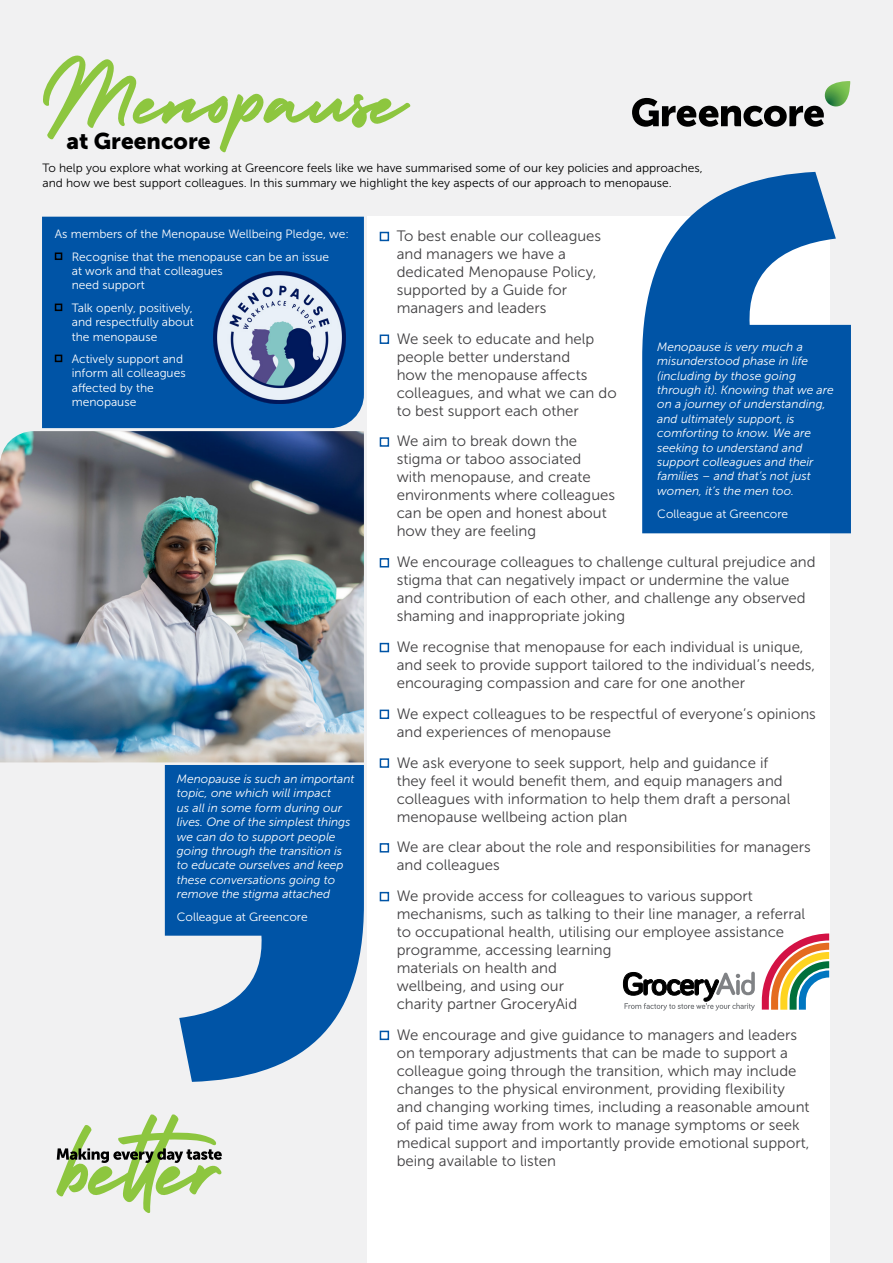
<style>
.page{position:relative;width:893px;height:1263px;background:#f1f1f2}
.page>*{position:absolute;margin:0;border:0;box-sizing:border-box;transform-origin:0 0}
.t1{font:65.55px "Holiday Free";color:#8dc63f}
.t2{font:22.65px "Museo Sans 900";color:#000}
.t3{font:15px/18px "Museo Sans 300";color:#414042}
.t4{font:italic 12px/14.4px "Museo Sans 300";color:#fff}
.t5{font:12px/14.4px "Museo Sans 300";color:#fff}
.t6{font:12px/14.4px "Museo Sans 300";color:#000}
</style>
<div class="page">
<div style="left:367px;top:217px;width:462px;height:1046px;background:#fff"></div>
<div style="left:380px;top:232px;width:9px;height:9px;border:2px solid #0054a6"></div>
<div style="left:380px;top:334px;width:9px;height:10px;border:2px solid #0054a6"></div>
<div style="left:380px;top:437px;width:9px;height:10px;border:2px solid #0054a6"></div>
<div style="left:380px;top:558px;width:9px;height:9px;border:2px solid #0054a6"></div>
<div style="left:380px;top:643px;width:9px;height:9px;border:2px solid #0054a6"></div>
<div style="left:380px;top:710px;width:9px;height:9px;border:2px solid #0054a6"></div>
<div style="left:380px;top:758px;width:9px;height:10px;border:2px solid #0054a6"></div>
<div style="left:380px;top:843px;width:9px;height:9px;border:2px solid #0054a6"></div>
<div style="left:380px;top:892px;width:9px;height:9px;border:2px solid #0054a6"></div>
<div style="left:380px;top:1031px;width:9px;height:9px;border:2px solid #0054a6"></div>
<svg style="left:632px;top:81px;width:219px;height:46px"></svg>
<div style="left:42px;top:217px;width:322px;height:211px;background:#0054a6"></div>
<div style="left:55px;top:252px;width:7px;height:8px;border:2px solid #000"></div>
<div style="left:55px;top:304px;width:7px;height:7px;border:2px solid #000"></div>
<div style="left:55px;top:355px;width:7px;height:7px;border:2px solid #000"></div>
<img style="left:213px;top:272px;width:132px;height:132px">
<svg style="left:165px;top:765px;width:199px;height:317px;fill:#0054a6"></svg>
<svg style="left:56px;top:1114px;width:166px;height:99px"></svg>
<svg style="left:642px;top:172px;width:209px;height:361px;fill:#0054a6"></svg>
<svg style="left:762px;top:933px;width:67px;height:77px"></svg>
<svg style="left:623px;top:972px;width:132px;height:39px"></svg>
<img style="left:0;top:431px;width:364px;height:331px">
<h1 class="t1" style="left:40px;top:56px;width:368px">Menopause</h1>
<h2 class="t2" style="left:67px;top:128px;width:146px">at Greencore</h2>
<p class="t6" style="left:43px;top:161px;width:662px">To help you explore what working at Greencore feels like we have summarised some of our key policies and approaches, and how we best support colleagues. In this summary we highlight the key aspects of our approach to menopause.</p>
<p class="t5" style="left:55px;top:223px;width:296px;line-height:22.2px;text-align:center">As members of the Menopause Wellbeing Pledge, we:<br>Recognise that the menopause can be an issue</p>
<p class="t5" style="left:72px;top:264px;width:153px">at work and that colleagues need support</p>
<p class="t5" style="left:72px;top:300px;width:124px;text-align:justify">Talk openly, positively, and respectfully about the menopause</p>
<p class="t5" style="left:72px;top:352px;width:115px">Actively support and inform all colleagues affected by the menopause</p>
<p class="t4" style="left:177px;top:772px;width:179px">Menopause is such an important topic, one which will impact<br>us all in some form during our lives. One of the simplest things we can do to support people going through the transition is to educate ourselves and keep these conversations going to remove the stigma attached</p>
<p class="t5" style="left:177px;top:910px;width:132px">Colleague at Greencore</p>
<p class="t3" style="left:397px;top:227px;width:206px">To best enable our colleagues and managers we have a dedicated Menopause Policy, supported by a Guide for managers and leaders</p>
<p class="t3" style="left:397px;top:330px;width:222px">We seek to educate and help people better understand<br>how the menopause affects colleagues, and what we can do to best support each other</p>
<p class="t3" style="left:397px;top:432px;width:220px">We aim to break down the stigma or taboo associated<br>with menopause, and create environments where colleagues can be open and honest about how they are feeling</p>
<p class="t3" style="left:397px;top:553px;width:420px">We encourage colleagues to challenge cultural prejudice and stigma that can negatively impact or undermine the value and contribution of each other, and challenge any observed shaming and inappropriate joking</p>
<p class="t3" style="left:397px;top:638px;width:420px">We recognise that menopause for each individual is unique, and seek to provide support tailored to the individual’s needs, encouraging compassion and care for one another</p>
<p class="t3" style="left:397px;top:705px;width:421px">We expect colleagues to be respectful of everyone’s opinions and experiences of menopause</p>
<p class="t3" style="left:397px;top:753px;width:395px">We ask everyone to seek support, help and guidance if they feel it would benefit them, and equip managers and colleagues with information to help them draft a personal menopause wellbeing action plan</p>
<p class="t3" style="left:397px;top:838px;width:416px">We are clear about the role and responsibilities for managers and colleagues</p>
<p class="t3" style="left:397px;top:887px;width:410px">We provide access for colleagues to various support mechanisms, such as talking to their line manager, a referral to occupational health, utilising our employee assistance programme, accessing learning<br>materials on health and<br>wellbeing, and using our<br>charity partner GroceryAid</p>
<p class="t3" style="left:397px;top:1026px;width:414px">We encourage and give guidance to managers and leaders on temporary adjustments that can be made to support a colleague going through the transition, which may include changes to the physical environment, providing flexibility and changing working times, including a reasonable amount of paid time away from work to manage symptoms or seek medical support and importantly provide emotional support, being available to listen</p>
<p class="t4" style="left:657px;top:340px;width:178px">Menopause is very much a misunderstood phase in life (including by those going through it). Knowing that we are on a journey of understanding, and ultimately support, is comforting to know. We are seeking to understand and support colleagues and their families – and that’s not just women, it’s the men too.</p>
<p class="t5" style="left:657px;top:506px;width:132px">Colleague at Greencore</p>
</div>
